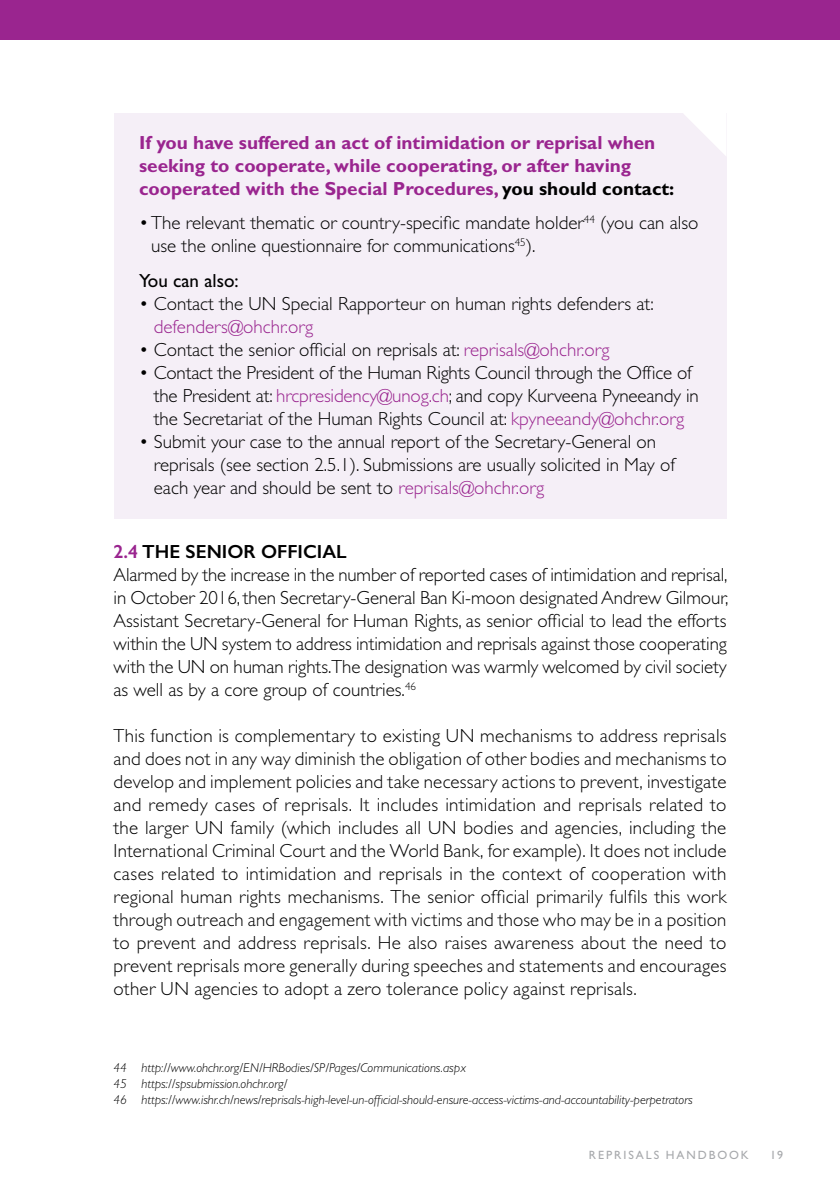
<style>
.page{position:relative;width:840px;height:1191px;background:#fff}
.page>*{position:absolute;margin:0;border:0;box-sizing:border-box;transform-origin:0 0}
.t1{font:300 19px/23px "Gill Sans Std";color:#000}
.t2{font:700 19px/23px "Gill Sans Std";color:#9a258f}
.t3{font:600 19px "Gill Sans";color:#000}
.t4{font:300 19px "Gill Sans Std";color:#9a258f}
.t5{font:19px "Gill Sans Std";color:#000}
.t6{font:italic 300 13px/15.8px "Gill Sans Std";color:#000}
.t7{font:12px "Gill Sans Std";letter-spacing:.16em;color:#a7a9ac}
.s1{color:#000}
.s2{color:#9a258f}
</style>
<div class="page">
<div style="left:0;top:0;width:839px;height:40px;background:#9a258f"></div>
<div style="left:113px;top:113px;width:613px;height:406px;background:#f5eff7"></div>
<svg style="left:684px;top:113px;width:42px;height:43px"></svg>
<p class="t2" style="left:139px;top:131px;width:536px">If you have suffered an act of intimidation or reprisal when seeking to cooperate, while cooperating, or after having cooperated with the Special Procedures, <span class="s1">you should contact:</span></p>
<p class="t1" style="left:151px;top:212px;width:548px;text-indent:-12px">• The relevant thematic or country-specific mandate holder<sup>44</sup> (you can also use the online questionnaire for communications<sup>45</sup>).</p>
<p class="t5" style="left:139px;top:269px;width:101px">You can also:</p>
<p class="t1" style="left:139px;top:292px;width:516px">• Contact the UN Special Rapporteur on human rights defenders at:</p>
<p class="t4" style="left:154px;top:316px;width:161px">defenders@ohchr.org</p>
<p class="t1" style="left:139px;top:338px;width:472px">• Contact the senior official on reprisals at: <span class="s2">reprisals@ohchr.org</span></p>
<p class="t1" style="left:154px;top:361px;width:546px;text-indent:-15px">• Contact the President of the Human Rights Council through the Office of the President at: <span class="s2">hrcpresidency@unog.ch</span>; and copy Kurveena Pyneeandy in the Secretariat of the Human Rights Council at: <span class="s2">kpyneeandy@ohchr.org</span></p>
<p class="t1" style="left:154px;top:430px;width:522px;text-indent:-15px">• Submit your case to the annual report of the Secretary-General on reprisals (see section 2.5.1). Submissions are usually solicited in May of each year and should be sent to <span class="s2">reprisals@ohchr.org</span></p>
<p class="t3" style="left:113px;top:540px;width:234px"><span class="s2">2.4</span> THE SENIOR OFFICIAL</p>
<p class="t1" style="left:113px;top:563px;width:616px;text-align:justify">Alarmed by the increase in the number of reported cases of intimidation and reprisal, in October 2016, then Secretary-General Ban Ki-moon designated Andrew Gilmour, Assistant Secretary-General for Human Rights, as senior official to lead the efforts within the UN system to address intimidation and reprisals against those cooperating with the UN on human rights.The designation was warmly welcomed by civil society as well as by a core group of countries.<sup>46</sup></p>
<p class="t1" style="left:113px;top:724px;width:614px;text-align:justify">This function is complementary to existing UN mechanisms to address reprisals and does not in any way diminish the obligation of other bodies and mechanisms to develop and implement policies and take necessary actions to prevent, investigate and remedy cases of reprisals. It includes intimidation and reprisals related to the larger UN family (which includes all UN bodies and agencies, including the International Criminal Court and the World Bank, for example). It does not include cases related to intimidation and reprisals in the context of cooperation with regional human rights mechanisms. The senior official primarily fulfils this work through outreach and engagement with victims and those who may be in a position to prevent and address reprisals. He also raises awareness about the need to prevent reprisals more generally during speeches and statements and encourages other UN agencies to adopt a zero tolerance policy against reprisals.</p>
<p class="t6" style="left:113px;top:1059px;width:580px">44 http://www.ohchr.org/EN/HRBodies/SP/Pages/Communications.aspx<br>45 https://spsubmission.ohchr.org/<br>46 https://www.ishr.ch/news/reprisals-high-level-un-official-should-ensure-access-victims-and-accountability-perpetrators</p>
<p class="t7" style="left:588px;top:1148px;width:161px">REPRISALS HANDBOOK</p>
<p class="t7" style="left:769px;top:1148px;width:15px">19</p>
</div>
